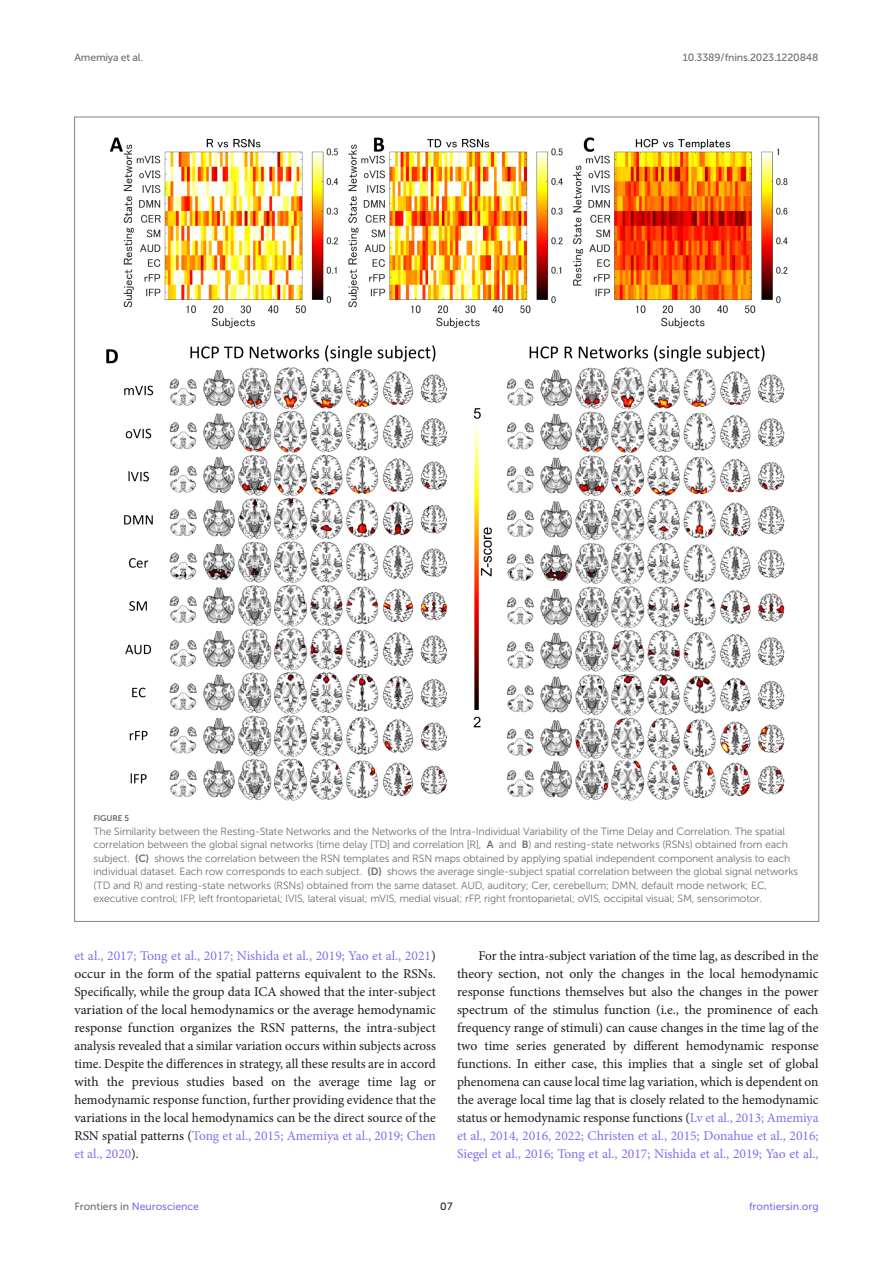
<style>
.page{position:relative;width:893px;height:1263px;background:#fff}
.page>*{position:absolute;margin:0;border:0;box-sizing:border-box;transform-origin:0 0}
.TEXT{font:13.5px/18px "Minion Pro";letter-spacing:-.005em;color:#1b1c1b;text-align:justify}
.TEXT_FLUSH{font:13.5px/18px "Minion Pro";color:#1b1c1b;text-align:justify}
.FIG_LEG{font:10.5px/13.5px "Museo Sans 300";letter-spacing:-.01em;color:#706f70}
.t1{font:10.5px "Museo Sans 500";letter-spacing:-.015em;color:#706f70}
.t2{font:10.5px "Museo Sans 500";color:#856df0}
.t3{font:10.5px "Museo Sans 500";color:#1b1c1b}
.FIG_HD{font:8.25px "Museo Sans 700";letter-spacing:-.01em;color:#706f70}
.s1{font-family:"Museo Sans 700"}
.s2{color:#856df0}
.s3{color:#706f70}
</style>
<div class="page">
<img style="left:106px;top:137px;width:682px;height:664px">
<p class="t1" style="left:74px;top:51px;width:70px">Amemiya et al.</p>
<p class="t1" style="left:683px;top:51px;width:137px">10.3389/fnins.2023.1220848</p>
<p class="FIG_HD" style="left:94px;top:814px;width:37px">FIGURE 5</p>
<p class="FIG_LEG" style="left:94px;top:825px;width:706px">The Similarity between the Resting-State Networks and the Networks of the Intra-Individual Variability of the Time Delay and Correlation. The spatial correlation between the global signal networks (time delay [TD] and correlation [R], <span class="s1">A</span> and <span class="s1">B</span>) and resting-state networks (RSNs) obtained from each subject. <span class="s1">(C)</span> shows the correlation between the RSN templates and RSN maps obtained by applying spatial independent component analysis to each individual dataset. Each row corresponds to each subject. <span class="s1">(D)</span> shows the average single-subject spatial correlation between the global signal networks (TD and R) and resting-state networks (RSNs) obtained from the same dataset. AUD, auditory; Cer, cerebellum; DMN, default mode network; EC, executive control; lFP, left frontoparietal; lVIS, lateral visual; mVIS, medial visual; rFP, right frontoparietal; oVIS, occipital visual; SM, sensorimotor.</p>
<p class="TEXT_FLUSH" style="left:74px;top:947px;width:363px"><span class="s2">et al., 2017; Tong et al., 2017; Nishida et al., 2019; Yao et al., 2021</span>) occur in the form of the spatial patterns equivalent to the RSNs.<br>Specifically, while the group data ICA showed that the inter-subject variation of the local hemodynamics or the average hemodynamic response function organizes the RSN patterns, the intra-subject analysis revealed that a similar variation occurs within subjects across time. Despite the differences in strategy, all these results are in accord with the previous studies based on the average time lag or hemodynamic response function, further providing evidence that the variations in the local hemodynamics can be the direct source of the RSN spatial patterns (<span class="s2">Tong et al., 2015; Amemiya et al., 2019; Chen et al., 2020</span>).</p>
<p class="TEXT" style="left:457px;top:947px;width:363px;text-indent:21px">For the intra-subject variation of the time lag, as described in the theory section, not only the changes in the local hemodynamic response functions themselves but also the changes in the power spectrum of the stimulus function (i.e., the prominence of each frequency range of stimuli) can cause changes in the time lag of the two time series generated by different hemodynamic response functions. In either case, this implies that a single set of global phenomena can cause local time lag variation, which is dependent on the average local time lag that is closely related to the hemodynamic status or hemodynamic response functions (<span class="s2">Lv et al., 2013; Amemiya et al., 2014, 2016, 2022; Christen et al., 2015; Donahue et al., 2016; Siegel et al., 2016; Tong et al., 2017; Nishida et al., 2019; Yao et al.,</span></p>
<p class="t2" style="left:74px;top:1200px;width:126px"><span class="s3">Frontiers in</span> Neuroscience</p>
<p class="t3" style="left:440px;top:1200px;width:14px">07</p>
<p class="t2" style="left:749px;top:1200px;width:71px">frontiersin.org</p>
</div>
